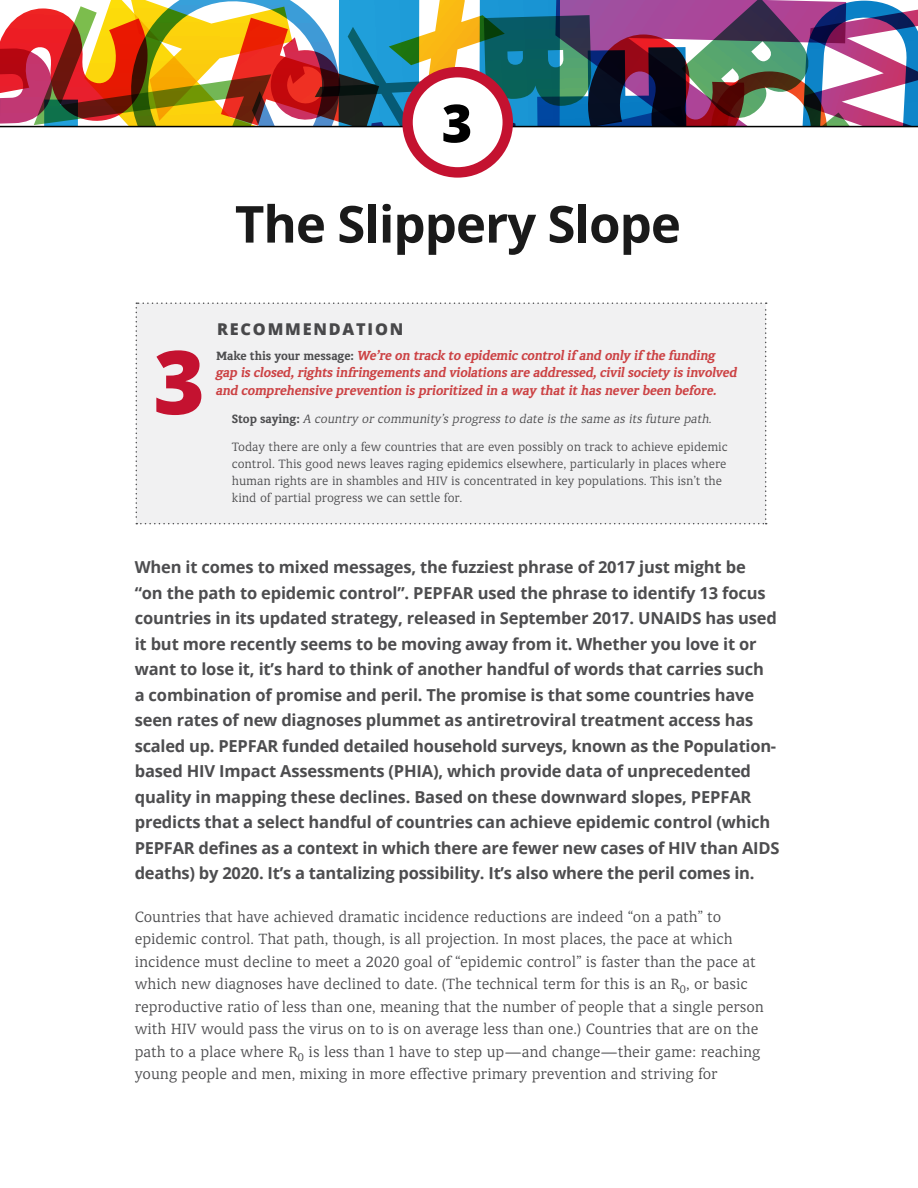
<style>
.page{position:relative;width:918px;height:1188px;background:#fff}
.page>*{position:absolute;margin:0;border:0;box-sizing:border-box;transform-origin:0 0}
.t1{font:800 88.05px "Open Sans";color:#c41230}
.t2{font:800 52.5px "Open Sans";color:#000}
.t3{font:700 51px "Open Sans";letter-spacing:-.02em;color:#000}
.t4{font:700 16.5px/25.5px "Open Sans";letter-spacing:-.01em;color:#4d4d4f}
.t5{font:300 16.5px/22.5px "Classic Round";letter-spacing:-.005em;color:#4d4d4f}
.t6{font:800 16.35px "Open Sans";letter-spacing:.11em;color:#4d4d4f}
.t7{font:italic 700 14.7px/17.1px "Classic Round";letter-spacing:-.015em;color:#cc4244}
.t8{font:300 13.5px/17.1px "Classic Round";letter-spacing:-.005em;color:#4d4d4f}
.s1{font-style:normal;font-size:13.5px;color:#4d4d4f}
.s2{font-weight:700}
.s3{font-style:italic}
</style>
<div class="page">
<svg style="left:0;top:0;width:918px;height:126px;background:#88736c"></svg>
<hr style="left:0;top:126px;width:918px;height:1px;background:#000">
<div style="left:408px;top:72px;width:100px;height:100px;background:#fff;border-radius:50%"></div>
<div style="left:402px;top:67px;width:111px;height:111px;border:10px solid #c41230;border-radius:50%"></div>
<div style="left:136px;top:302px;width:631px;height:222px;background:#f1f1f2"></div>
<div style="left:217px;top:323px;width:548px;height:15px;background:#f1f1f2"></div>
<h2 class="t2" style="left:442px;top:86px;width:32px">3</h2>
<h3 class="t3" style="left:235px;top:188px;width:448px">The Slippery Slope</h3>
<h1 class="t1" style="left:153px;top:320px;width:53px">3</h1>
<p class="t6" style="left:217px;top:318px;width:188px">RECOMMENDATION</p>
<p class="t7" style="left:216px;top:347px;width:523px"><span class="s1">Make this your message:</span> We’re on track to epidemic control if and only if the funding gap is closed, rights infringements and violations are addressed, civil society is involved and comprehensive prevention is prioritized in a way that it has never been before.</p>
<p class="t8" style="left:232px;top:404px;width:497px;line-height:28px"><span class="s2">Stop saying:</span> <span class="s3">A country or community’s progress to date is the same as its future path.<br></span>Today there are only a few countries that are even possibly on track to achieve epidemic</p>
<p class="t8" style="left:232px;top:455px;width:496px">control. This good news leaves raging epidemics elsewhere, particularly in places where human rights are in shambles and HIV is concentrated in key populations. This isn’t the kind of partial progress we can settle for.</p>
<p class="t4" style="left:135px;top:554px;width:646px">When it comes to mixed messages, the fuzziest phrase of 2017 just might be<br>“on the path to epidemic control”. PEPFAR used the phrase to identify 13 focus countries in its updated strategy, released in September 2017. UNAIDS has used it but more recently seems to be moving away from it. Whether you love it or want to lose it, it’s hard to think of another handful of words that carries such<br>a combination of promise and peril. The promise is that some countries have seen rates of new diagnoses plummet as antiretroviral treatment access has scaled up. PEPFAR funded detailed household surveys, known as the Population&shy;based HIV Impact Assessments (PHIA), which provide data of unprecedented quality in mapping these declines. Based on these downward slopes, PEPFAR predicts that a select handful of countries can achieve epidemic control (which PEPFAR defines as a context in which there are fewer new cases of HIV than AIDS deaths) by 2020. It’s a tantalizing possibility. It’s also where the peril comes in.</p>
<p class="t5" style="left:135px;top:905px;width:631px">Countries that have achieved dramatic incidence reductions are indeed “on a path” to epidemic control. That path, though, is all projection. In most places, the pace at which incidence must decline to meet a 2020 goal of “epidemic control” is faster than the pace at which new diagnoses have declined to date. (The technical term for this is an R<sub>0</sub>, or basic reproductive ratio of less than one, meaning that the number of people that a single person with HIV would pass the virus on to is on average less than one.) Countries that are on the path to a place where R<sub>0</sub> is less than 1 have to step up—and change—their game: reaching young people and men, mixing in more effective primary prevention and striving for</p>
</div>
